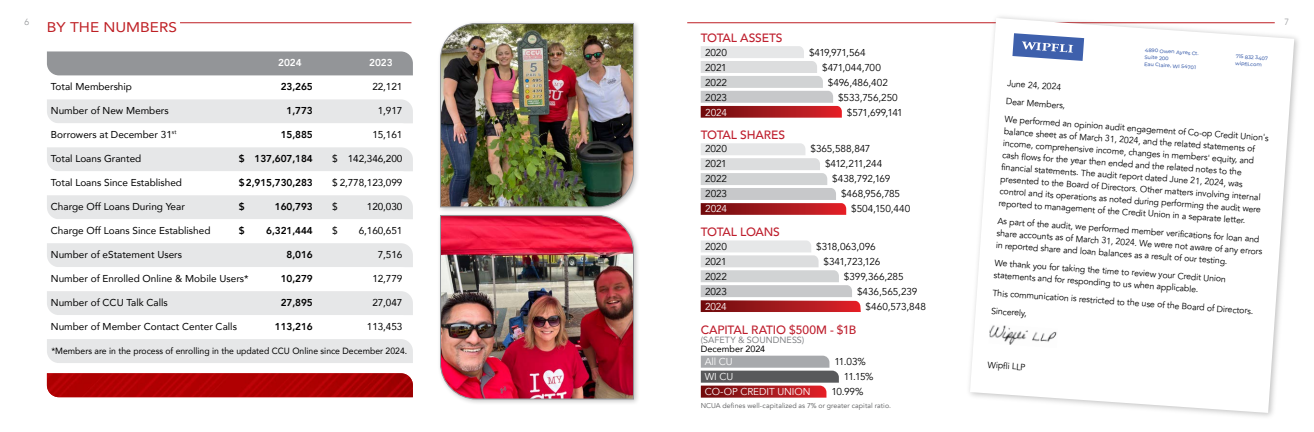
<style>
.page{position:relative;width:1314px;height:432px;background:#fff}
.page>*{position:absolute;margin:0;border:0;box-sizing:border-box;transform-origin:0 0}
.t1{font:14px "Avenir";color:#be1f24;scale:1.1 1}
.t2{font:500 12px "Avenir";letter-spacing:-.015em;color:#be1e2d}
.t3{font:500 12px "Avenir";letter-spacing:-.035em;color:#be1e2d}
.t4{font:10px "Avenir";color:#000}
.t5{font:10px/15px "Avenir";letter-spacing:-.015em;color:#000;text-align:justify}
.t6{font:800 10px "Avenir";letter-spacing:-.01em;color:#000}
.t7{font:10px/15px "Avenir";letter-spacing:-.015em;color:#fff}
.t8{font:10px "Avenir";letter-spacing:-.055em;color:#000}
.t9{font:10px "Avenir";letter-spacing:-.04em;color:#000}
.t10{font:10px "Avenir";letter-spacing:-.05em;color:#000}
.t11{font:800 10px "Avenir";color:#fff}
.t12{font:9px/12px "Avenir";color:#000}
.t13{font:9px "Avenir";color:#000;scale:.96 1}
.t14{font:9px "Avenir";letter-spacing:.005em;color:#808285}
.t15{font:9px "Avenir";color:#000}
.t16{font:300 9px "Avenir";color:#939598}
.t17{font:7px "Avenir";letter-spacing:.01em;color:#58595b}
.t18{font:500 5.1px/6.9px "Montserrat";color:#3f61ac}
</style>
<div class="page">
<hr style="left:687px;top:22px;width:588px;height:1px;background:#be1f24">
<svg style="left:701px;top:356px;width:138px;height:42px;background:#a17d80"></svg>
<svg style="left:701px;top:46px;width:141px;height:72px"></svg>
<svg style="left:701px;top:240px;width:160px;height:72px"></svg>
<svg style="left:701px;top:143px;width:145px;height:72px"></svg>
<svg style="left:970px;top:18px;width:324px;height:395px"></svg>
<img style="left:989px;top:324px;width:69px;height:24px">
<svg style="left:1012px;top:33px;width:72px;height:28px"></svg>
<div style="left:437px;top:212px;width:203px;height:194px;background:#000;opacity:.25"></div>
<img style="left:440px;top:215px;width:194px;height:185px">
<div style="left:437px;top:20px;width:203px;height:194px;background:#000;opacity:.25"></div>
<img style="left:440px;top:23px;width:194px;height:184px">
<hr style="left:180px;top:22px;width:231px;height:1px;background:#be1f24">
<svg style="left:47px;top:99px;width:366px;height:264px"></svg>
<div style="left:47px;top:51px;width:366px;height:24px;background:#939598"></div>
<img style="left:47px;top:373px;width:366px;height:24px">
<p class="t16" style="left:25px;top:16px;width:6px">6</p>
<h1 class="t1" style="left:47px;top:16px;width:120px">BY THE NUMBERS</h1>
<p class="t11" style="left:278px;top:55px;width:25px">2024</p>
<p class="t11" style="left:369px;top:55px;width:25px">2023</p>
<p class="t4" style="left:51px;top:78px;width:83px">Total Membership</p>
<p class="t4" style="left:51px;top:102px;width:119px">Number of New Members</p>
<p class="t4" style="left:51px;top:126px;width:127px">Borrowers at December 31<sup>st</sup></p>
<p class="t4" style="left:51px;top:150px;width:92px">Total Loans Granted</p>
<p class="t4" style="left:51px;top:174px;width:133px">Total Loans Since Established</p>
<p class="t4" style="left:51px;top:198px;width:135px">Charge Off Loans During Year</p>
<p class="t4" style="left:51px;top:222px;width:161px">Charge Off Loans Since Established</p>
<p class="t4" style="left:51px;top:246px;width:133px">Number of eStatement Users</p>
<p class="t4" style="left:51px;top:270px;width:199px">Number of Enrolled Online &amp; Mobile Users*</p>
<p class="t4" style="left:51px;top:294px;width:118px">Number of CCU Talk Calls</p>
<p class="t4" style="left:51px;top:318px;width:188px">Number of Member Contact Center Calls</p>
<p class="t6" style="left:281px;top:79px;width:34px">23,265</p>
<p class="t6" style="left:287px;top:103px;width:28px">1,773</p>
<p class="t6" style="left:281px;top:127px;width:34px">15,885</p>
<p class="t6" style="left:239px;top:151px;width:75px">$ 137,607,184</p>
<p class="t6" style="left:239px;top:175px;width:75px">$2,915,730,283</p>
<p class="t6" style="left:239px;top:199px;width:7px">$</p>
<p class="t6" style="left:275px;top:199px;width:39px">160,793</p>
<p class="t6" style="left:239px;top:223px;width:7px">$</p>
<p class="t6" style="left:266px;top:223px;width:48px">6,321,444</p>
<p class="t6" style="left:287px;top:247px;width:28px">8,016</p>
<p class="t6" style="left:281px;top:271px;width:34px">10,279</p>
<p class="t6" style="left:281px;top:295px;width:34px">27,895</p>
<p class="t6" style="left:275px;top:319px;width:39px">113,216</p>
<p class="t4" style="left:372px;top:79px;width:32px">22,121</p>
<p class="t4" style="left:378px;top:103px;width:26px">1,917</p>
<p class="t4" style="left:372px;top:127px;width:32px">15,161</p>
<p class="t4" style="left:332px;top:151px;width:72px">$ 142,346,200</p>
<p class="t4" style="left:332px;top:175px;width:72px">$ 2,778,123,099</p>
<p class="t4" style="left:332px;top:199px;width:7px">$</p>
<p class="t4" style="left:367px;top:199px;width:37px">120,030</p>
<p class="t4" style="left:332px;top:223px;width:7px">$</p>
<p class="t4" style="left:359px;top:223px;width:45px">6,160,651</p>
<p class="t4" style="left:378px;top:247px;width:26px">7,516</p>
<p class="t4" style="left:372px;top:271px;width:32px">12,779</p>
<p class="t4" style="left:372px;top:295px;width:32px">27,047</p>
<p class="t4" style="left:367px;top:319px;width:37px">113,453</p>
<p class="t13" style="left:51px;top:344px;width:372px">*Members are in the process of enrolling in the updated CCU Online since December 2024.</p>
<h2 class="t2" style="left:701px;top:28px;width:83px">TOTAL ASSETS</h2>
<p class="t5" style="left:705px;top:45px;width:24px">2020<br>2021<br>2022<br>2023</p>
<p class="t7" style="left:705px;top:105px;width:23px">2024</p>
<p class="t5" style="left:705px;top:142px;width:24px">2020<br>2021<br>2022<br>2023</p>
<p class="t7" style="left:705px;top:202px;width:23px">2024</p>
<h2 class="t2" style="left:701px;top:125px;width:86px">TOTAL SHARES</h2>
<p class="t9" style="left:809px;top:46px;width:58px">$419,971,564</p>
<p class="t5" style="left:822px;top:60px;width:60px">$471,044,700</p>
<p class="t5" style="left:828px;top:75px;width:61px">$496,486,402</p>
<p class="t5" style="left:838px;top:90px;width:61px">$533,756,250</p>
<p class="t10" style="left:847px;top:106px;width:57px">$571,699,141</p>
<p class="t5" style="left:810px;top:142px;width:62px">$365,588,847</p>
<p class="t8" style="left:825px;top:158px;width:59px">$412,211,244</p>
<p class="t5" style="left:832px;top:172px;width:60px">$438,792,169</p>
<p class="t5" style="left:841px;top:187px;width:61px">$468,956,785</p>
<p class="t5" style="left:851px;top:202px;width:61px">$504,150,440</p>
<h2 class="t3" style="left:701px;top:222px;width:81px">TOTAL LOANS</h2>
<p class="t5" style="left:705px;top:239px;width:23px">2020<br>2021<br>2022<br>2023</p>
<p class="t7" style="left:705px;top:299px;width:23px">2024</p>
<h2 class="t2" style="left:701px;top:319px;width:157px">CAPITAL RATIO $500M - $1B</h2>
<p class="t14" style="left:701px;top:332px;width:105px">(SAFETY &amp; SOUNDNESS)</p>
<p class="t15" style="left:701px;top:341px;width:66px">December 2024</p>
<p class="t5" style="left:816px;top:239px;width:61px">$318,063,096</p>
<p class="t5" style="left:824px;top:254px;width:58px">$341,723,126</p>
<p class="t5" style="left:844px;top:269px;width:61px">$399,366,285</p>
<p class="t5" style="left:857px;top:284px;width:62px">$436,565,239</p>
<p class="t5" style="left:866px;top:299px;width:62px">$460,573,848</p>
<p class="t7" style="left:705px;top:354px;width:107px">All CU<br>WI CU<br>CO-OP CREDIT UNION</p>
<p class="t5" style="left:834px;top:354px;width:33px">11.03%</p>
<p class="t5" style="left:844px;top:369px;width:31px">11.15%</p>
<p class="t5" style="left:831px;top:384px;width:34px">10.99%</p>
<p class="t17" style="left:701px;top:402px;width:192px">NCUA defines well-capitalized as 7% or greater capital ratio.</p>
<p class="t18" style="left:1145px;top:46px;width:55px;rotate:4deg">4890 Owen Ayres Ct.<br>Suite 200</p>
<p class="t18" style="left:1236px;top:53px;width:34px;rotate:4deg">715 832 3407</p>
<p class="t18" style="left:1144px;top:60px;width:54px;rotate:4deg">Eau Claire,W I54701</p>
<p class="t18" style="left:1236px;top:59px;width:28px;rotate:4deg">wipfli.com</p>
<p class="t12" style="left:1008px;top:74px;width:266px;line-height:18px;rotate:4deg">June 24, 2024<br>Dear Members,<br>We performed an opinion audit engagement of Co-op Credit Union's</p>
<p class="t12" style="left:1004px;top:125px;width:263px;rotate:4deg">balance sheet as of March 31, 2024, and the related statements of income, comprehensive income, changes in members' equity, and cash flows for the year then ended and the related notes to the financial statements. The audit report dated June 21, 2024, was presented to the Board of Directors. Other matters involving internal control and its operations as noted during performing the audit were reported to management of the Credit Union in a separate letter.</p>
<p class="t12" style="left:998px;top:215px;width:268px;rotate:4deg">As part of the audit, we performed member verifications for loan and share accounts as of March 31, 2024. We were not aware of any errors in reported share and loan balances as a result of our testing.</p>
<p class="t12" style="left:995px;top:257px;width:233px;rotate:4deg">We thank you for taking the time to review your Credit Union statements and for responding to us when applicable.</p>
<p class="t12" style="left:993px;top:284px;width:263px;line-height:18px;rotate:4deg">This communication is restricted to the use of the Board of Directors.<br>Sincerely,</p>
<p class="t16" style="left:1285px;top:16px;width:6px">7</p>
<p class="t12" style="left:988px;top:359px;width:40px;rotate:4deg">Wipfli LLP</p>
</div>
